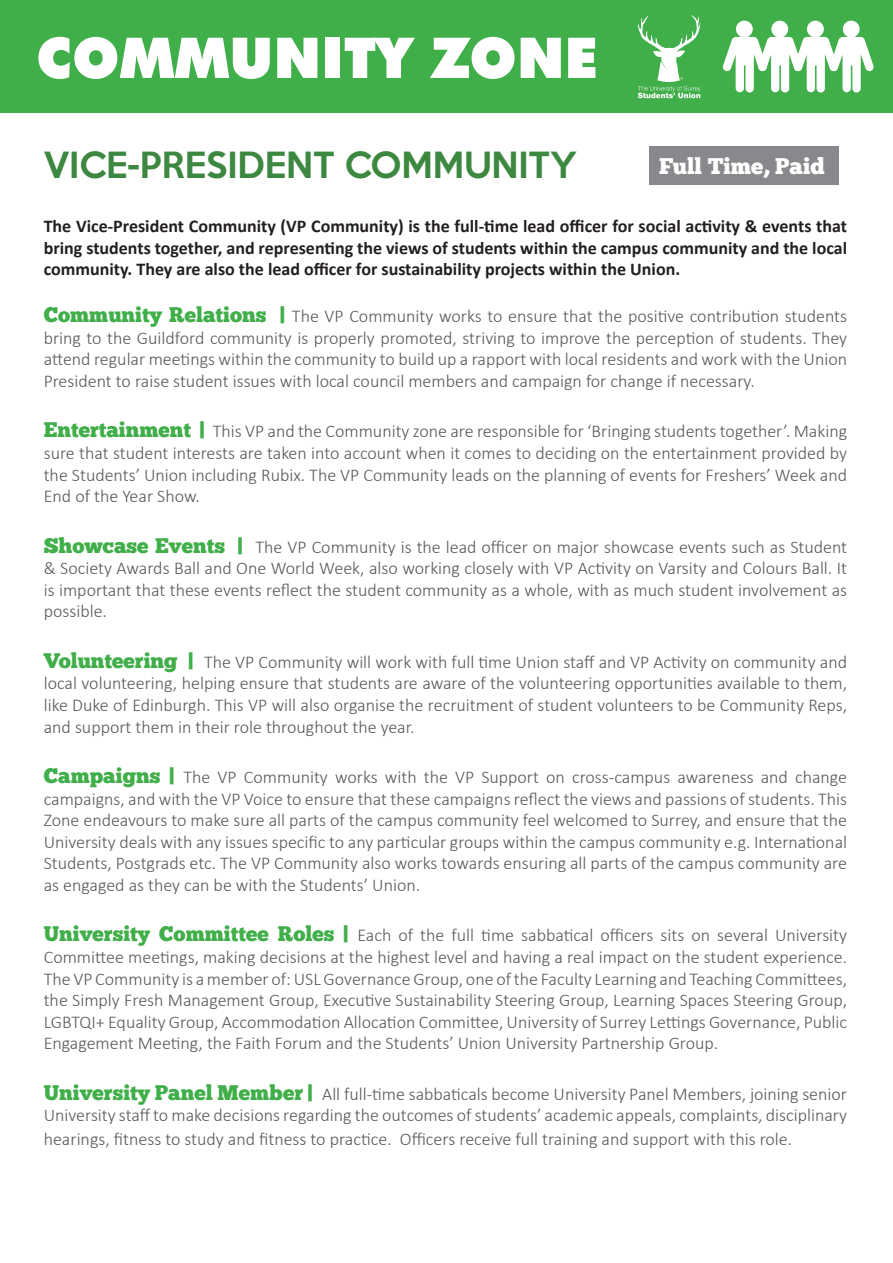
<style>
.page{position:relative;width:893px;height:1263px;background:#fff}
.page>*{position:absolute;margin:0;border:0;box-sizing:border-box;transform-origin:0 0}
.t1{font:900 56.25px "Futura BT";color:#fff}
.t2{font:500 33px "Keep Calm";color:#3c8840}
.t3{font:22.5px "Chunk Five Ex";color:#fff}
.t4{font:300 18px/21.6px "Calibri";color:#57585a;text-align:justify}
.t5{font:700 18px/21.6px "Calibri";color:#231f20;text-align:justify}
.s1{font-family:"Chunk Five Ex";font-weight:400;font-size:21px;color:#40ae49}
</style>
<div class="page">
<div style="left:0;top:0;width:893px;height:113px;background:#40ae49"></div>
<svg style="left:723px;top:21px;width:151px;height:72px"></svg>
<div style="left:650px;top:147px;width:189px;height:38px;background:#87898c"></div>
<svg style="left:638px;top:15px;width:62px;height:83px"></svg>
<p class="t1" style="left:36px;top:24px;width:563px">COMMUNITY ZONE</p>
<p class="t2" style="left:44px;top:137px;width:535px">VICE-PRESIDENT COMMUNITY</p>
<p class="t3" style="left:659px;top:149px;width:167px">Full Time, Paid</p>
<p class="t5" style="left:44px;top:215px;width:805px">The Vice-President Community (VP Community) is the full-time lead officer for social activity &amp; events that bring students together, and representing the views of students within the campus community and the local community. They are also the lead officer for sustainability projects within the Union.</p>
<p class="t4" style="left:44px;top:305px;width:805px"><span class="s1">Community Relations |</span> The VP Community works to ensure that the positive contribution students bring to the Guildford community is properly promoted, striving to improve the perception of students. They attend regular meetings within the community to build up a rapport with local residents and work with the Union President to raise student issues with local council members and campaign for change if necessary.</p>
<p class="t4" style="left:44px;top:420px;width:805px"><span class="s1">Entertainment |</span> This VP and the Community zone are responsible for ‘Bringing students together’. Making sure that student interests are taken into account when it comes to deciding on the entertainment provided by the Students’ Union including Rubix. The VP Community leads on the planning of events for Freshers’ Week and End of the Year Show.</p>
<p class="t4" style="left:44px;top:536px;width:805px"><span class="s1">Showcase Events |</span> The VP Community is the lead officer on major showcase events such as Student &amp; Society Awards Ball and One World Week, also working closely with VP Activity on Varsity and Colours Ball. It is important that these events reflect the student community as a whole, with as much student involvement as possible.</p>
<p class="t4" style="left:44px;top:651px;width:805px"><span class="s1">Volunteering |</span> The VP Community will work with full time Union staff and VP Activity on community and local volunteering, helping ensure that students are aware of the volunteering opportunities available to them, like Duke of Edinburgh. This VP will also organise the recruitment of student volunteers to be Community Reps, and support them in their role throughout the year.</p>
<p class="t4" style="left:44px;top:766px;width:805px"><span class="s1">Campaigns |</span> The VP Community works with the VP Support on cross-campus awareness and change campaigns, and with the VP Voice to ensure that these campaigns reflect the views and passions of students. This Zone endeavours to make sure all parts of the campus community feel welcomed to Surrey, and ensure that the University deals with any issues specific to any particular groups within the campus community e.g. International Students, Postgrads etc. The VP Community also works towards ensuring all parts of the campus community are as engaged as they can be with the Students’ Union.</p>
<p class="t4" style="left:44px;top:924px;width:805px"><span class="s1">University Committee Roles |</span> Each of the full time sabbatical officers sits on several University Committee meetings, making decisions at the highest level and having a real impact on the student experience.<br>The VP Community is a member of: USL Governance Group, one of the Faculty Learning and Teaching Committees, the Simply Fresh Management Group, Executive Sustainability Steering Group, Learning Spaces Steering Group, LGBTQI+ Equality Group, Accommodation Allocation Committee, University of Surrey Lettings Governance, Public Engagement Meeting, the Faith Forum and the Students’ Union University Partnership Group.</p>
<p class="t4" style="left:44px;top:1083px;width:805px"><span class="s1">University Panel Member |</span> All full-time sabbaticals become University Panel Members, joining senior<br>University staff to make decisions regarding the outcomes of students’ academic appeals, complaints, disciplinary</p>
<p class="t4" style="left:44px;top:1128px;width:750px">hearings, fitness to study and fitness to practice. Officers receive full training and support with this role.</p>
</div>
